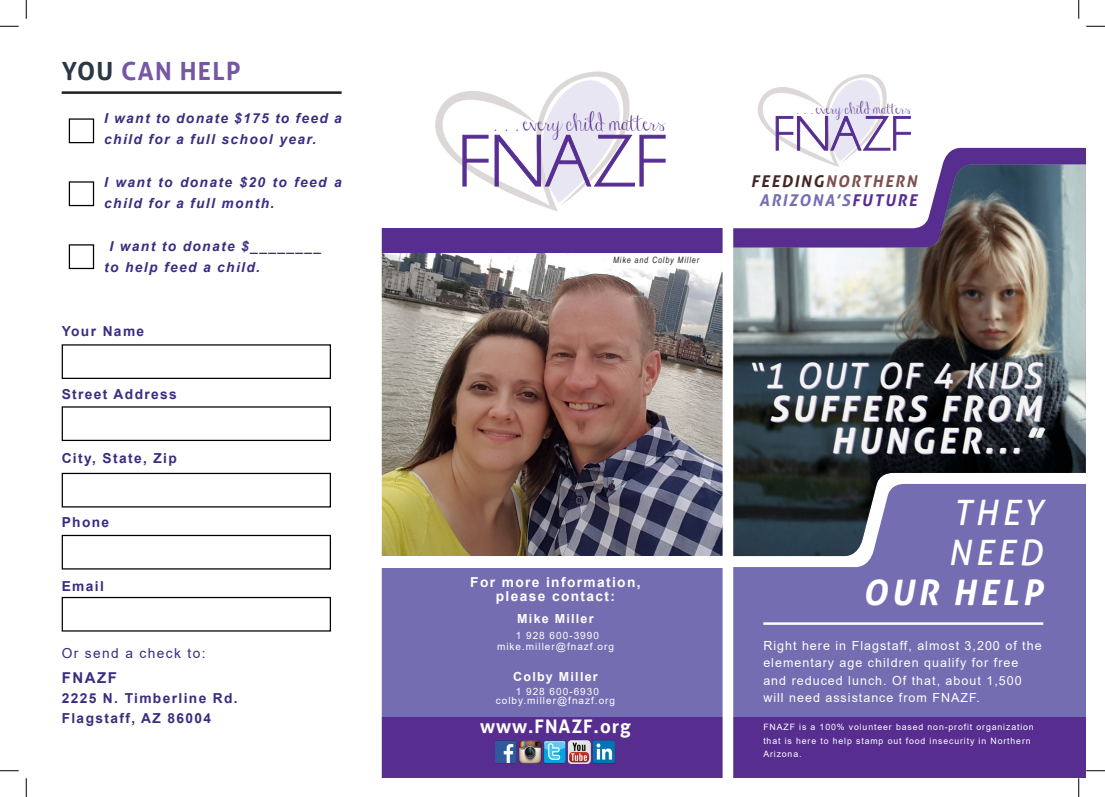
<style>
.page{position:relative;width:1105px;height:797px;background:#fff}
.page>*{position:absolute;margin:0;border:0;box-sizing:border-box;transform-origin:0 0}
.t1{font:73.5px "Champagne&Limousines";letter-spacing:.005em;color:#572e91;scale:1.13 1}
.t2{font:48.75px "Champagne&Limousines";letter-spacing:.005em;color:#572e91;scale:1.13 1}
.t3{font:italic 700 35px/32.5px "Aller";letter-spacing:.1em;color:#f4f5f2;text-align:right}
.t4{font:italic 35px "Aller";letter-spacing:.05em;color:#f4f5f2}
.t5{font:italic 35px "Aller";letter-spacing:.1em;color:#fff}
.t6{font:italic 700 35px "Aller";letter-spacing:.1em;color:#fff}
.t7{font:700 25px "Aller";letter-spacing:.05em;color:#7657a4}
.t8{font:21.5px "Janda Stylish Script";color:#572e91;scale:.88 1}
.t9{font:700 18.75px "Aller";letter-spacing:.05em;color:#fff}
.t10{font:italic 700 16.25px "Aller";letter-spacing:.1em;color:#7b524e}
.t11{font:italic 700 16.25px "Aller";letter-spacing:.1em;color:#756eb2}
.t12{font:700 15px "Arial";letter-spacing:.1em;color:#3c2c81}
.t13{font:14.25px "Janda Stylish Script";color:#572e91;scale:.88 1}
.t14{font:italic 700 13.75px/21.2px "Arial";letter-spacing:.1em;color:#3c2c81}
.t15{font:700 13.75px "Arial";letter-spacing:.1em;color:#3c2c81}
.t16{font:700 13.75px "Arial";letter-spacing:.1em;color:#fff}
.t17{font:13.75px "Arial";letter-spacing:.1em;color:#3c2c81}
.t18{font:12.5px/17.5px "Arial";letter-spacing:.08em;color:#fff}
.t19{font:700 12.5px "Arial";letter-spacing:.1em;color:#fff}
.t20{font:10px "Arial";letter-spacing:.1em;color:#fff}
.t21{font:8.75px/13.8px "Arial";letter-spacing:.1em;color:#fff}
.t22{font:italic 8.75px "Arial Narrow";letter-spacing:.1em;color:#231f20}
.s1{color:#2b3743}
.s2{color:#412724}
.s3{color:#582d91}
</style>
<div class="page">
<div style="left:377px;top:467px;width:709px;height:310px;background:#756db2"></div>
<div style="left:377px;top:717px;width:709px;height:60px;background:#572e90"></div>
<img style="left:495px;top:740px;width:120px;height:24px">
<svg style="left:943px;top:147px;width:143px;height:16px;background:#654099"></svg>
<svg style="left:733px;top:557px;width:138px;height:11px;background:#efeef6"></svg>
<img style="left:733px;top:164px;width:353px;height:393px">
<hr style="left:763px;top:622px;width:280px;height:3px;background:#fff">
<img style="left:382px;top:253px;width:341px;height:303px">
<div style="left:377px;top:228px;width:351px;height:25px;background:#572e90"></div>
<div style="left:377px;top:556px;width:351px;height:11px;background:#fff"></div>
<hr style="left:62px;top:91px;width:280px;height:3px;background:#201d1e">
<svg style="left:758px;top:74px;width:153px;height:93px"></svg>
<svg style="left:435px;top:71px;width:231px;height:140px"></svg>
<div style="left:62px;top:344px;width:269px;height:35px;border:1px solid #000"></div>
<div style="left:62px;top:406px;width:269px;height:35px;border:1px solid #000"></div>
<div style="left:62px;top:473px;width:269px;height:34px;border:1px solid #000"></div>
<div style="left:62px;top:535px;width:269px;height:34px;border:1px solid #000"></div>
<div style="left:62px;top:597px;width:269px;height:34px;border:1px solid #000"></div>
<div style="left:69px;top:244px;width:25px;height:25px;border:1px solid #000"></div>
<div style="left:69px;top:181px;width:25px;height:25px;border:1px solid #000"></div>
<div style="left:69px;top:118px;width:25px;height:25px;border:1px solid #000"></div>
<div style="left:723px;top:228px;width:10px;height:549px;background:#fff"></div>
<svg style="left:377px;top:228px;width:5px;height:549px"></svg>
<svg style="left:0;top:25px;width:19px;height:2px"></svg>
<svg style="left:1086px;top:25px;width:19px;height:2px"></svg>
<svg style="left:0;top:770px;width:19px;height:1px"></svg>
<svg style="left:1086px;top:770px;width:19px;height:1px"></svg>
<svg style="left:25px;top:0;width:2px;height:19px"></svg>
<svg style="left:25px;top:778px;width:2px;height:19px"></svg>
<svg style="left:1078px;top:0;width:1px;height:19px"></svg>
<svg style="left:1078px;top:778px;width:1px;height:19px"></svg>
<p class="t7" style="left:62px;top:56px;width:180px"><span class="s1">YOU</span> CAN HELP</p>
<p class="t14" style="left:104px;top:108px;width:239px">I want to donate $175 to feed a child for a full school year.</p>
<p class="t14" style="left:104px;top:172px;width:239px">I want to donate $20 to feed a child for a full month.</p>
<p class="t14" style="left:109px;top:235px;width:213px">I want to donate $________</p>
<p class="t14" style="left:104px;top:257px;width:157px">to help feed a child.</p>
<p class="t15" style="left:62px;top:321px;width:84px">Your Name</p>
<p class="t15" style="left:62px;top:385px;width:117px">Street Address</p>
<p class="t15" style="left:62px;top:448px;width:117px">City, State, Zip</p>
<p class="t15" style="left:62px;top:512px;width:49px">Phone</p>
<p class="t15" style="left:62px;top:576px;width:44px">Email</p>
<p class="t17" style="left:62px;top:644px;width:145px">Or send a check to:</p>
<p class="t12" style="left:62px;top:667px;width:57px">FNAZF</p>
<p class="t15" style="left:62px;top:688px;width:178px">2225 N. Timberline Rd.</p>
<p class="t15" style="left:62px;top:708px;width:151px">Flagstaff, AZ 86004</p>
<p class="t8" style="left:495px;top:106px;width:195px">. . . every child matters</p>
<p class="t1" style="left:458px;top:124px;width:186px">FNAZF</p>
<p class="t22" style="left:613px;top:254px;width:88px">Mike and Colby Miller</p>
<p class="t16" style="left:470px;top:572px;width:172px">For more information,</p>
<p class="t16" style="left:496px;top:586px;width:121px">please contact:</p>
<p class="t19" style="left:517px;top:610px;width:78px">Mike Miller</p>
<p class="t20" style="left:516px;top:628px;width:85px">1 928 600-3990</p>
<p class="t20" style="left:497px;top:639px;width:118px">mike.miller@fnazf.org</p>
<p class="t19" style="left:513px;top:667px;width:86px">Colby Miller</p>
<p class="t20" style="left:516px;top:684px;width:85px">1 928 600-6930</p>
<p class="t9" style="left:480px;top:715px;width:152px">www.FNAZF.org</p>
<p class="t20" style="left:496px;top:694px;width:121px">colby.miller@fnazf.org</p>
<p class="t13" style="left:797px;top:97px;width:130px">. . . every child matters</p>
<p class="t2" style="left:773px;top:109px;width:124px">FNAZF</p>
<p class="t10" style="left:751px;top:171px;width:167px"><span class="s2">FEEDING</span>NORTHERN</p>
<p class="t11" style="left:759px;top:190px;width:159px">ARIZONA’S<span class="s3">FUTURE</span></p>
<p class="t4" style="left:747px;top:354px;width:296px">“1 OUT OF 4 KIDS</p>
<p class="t3" style="left:769px;top:391px;width:274px">SUFFERS FROM<br>HUNGER...”</p>
<p class="t5" style="left:953px;top:491px;width:91px">THEY</p>
<p class="t5" style="left:948px;top:531px;width:96px">NEED</p>
<p class="t6" style="left:863px;top:570px;width:181px">OUR HELP</p>
<p class="t18" style="left:763px;top:636px;width:280px">Right here in Flagstaff, almost 3,200 of the elementary age children qualify for free and reduced lunch. Of that, about 1,500 will need assistance from FNAZF.</p>
<p class="t21" style="left:763px;top:719px;width:272px">FNAZF is a 100% volunteer based non-profit organization that is here to help stamp out food insecurity in Northern<br>Arizona.</p>
</div>
